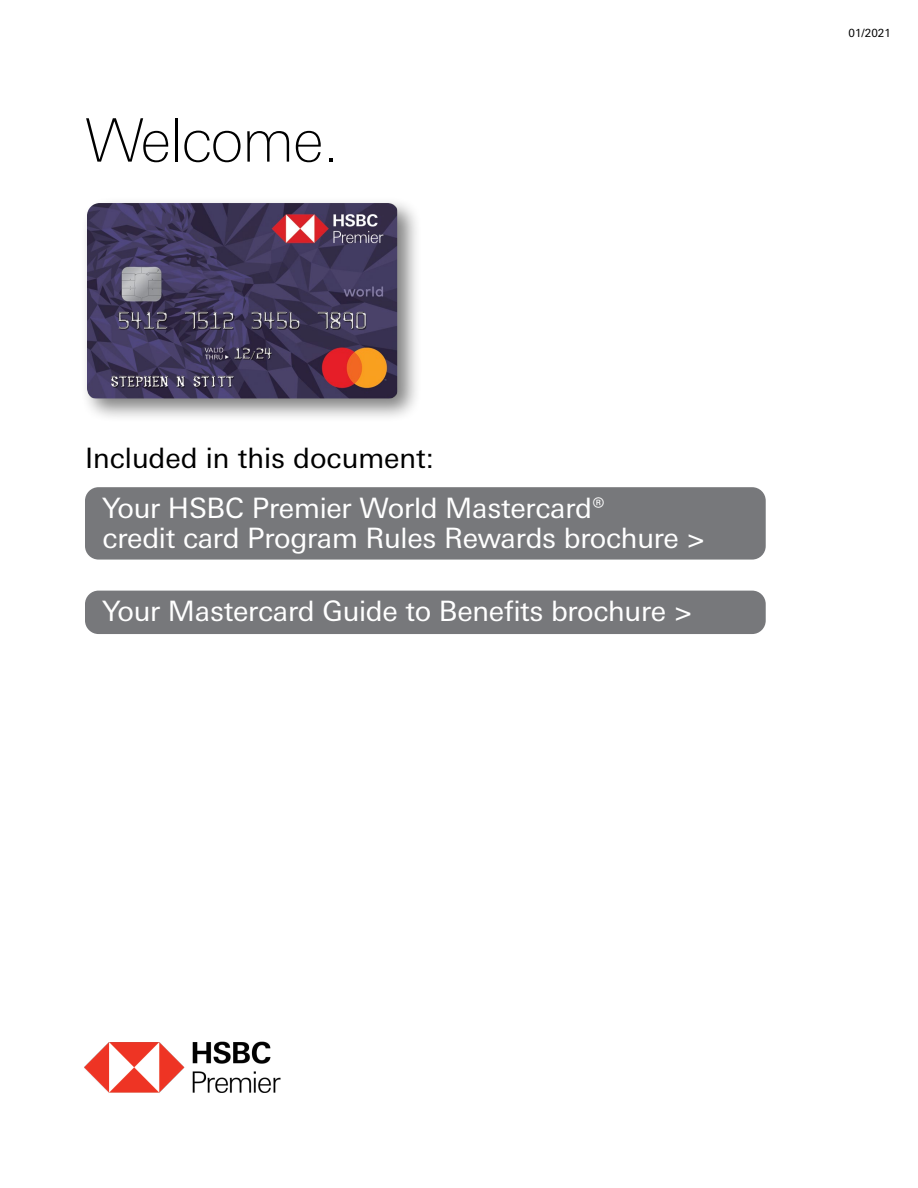
<style>
.page{position:relative;width:918px;height:1188px;background:#fff}
.page>*{position:absolute;margin:0;border:0;box-sizing:border-box;transform-origin:0 0}
.t1{font:100 60px "Univers Nextfor HSBC";letter-spacing:-.02em;color:#000}
.t2{font:28.2px "Univers Nextfor HSBC";letter-spacing:-.01em;color:#fff}
.t3{font:28.2px "Univers Nextfor HSBC";color:#000}
.RIGHT_ALIGN{font:11.25px "Univers Nextfor HSBC";color:#000}
</style>
<div class="page">
<div style="left:85px;top:487px;width:681px;height:73px;background:#77787b;border-radius:14px"></div>
<div style="left:85px;top:591px;width:681px;height:43px;background:#77787b;border-radius:14px"></div>
<div style="left:80px;top:196px;width:342px;height:227px;background:#000;opacity:.5"></div>
<img style="left:87px;top:203px;width:310px;height:195px">
<img style="left:84px;top:1041px;width:197px;height:52px">
<p class="t1" style="left:85px;top:98px;width:255px">Welcome.</p>
<p class="t3" style="left:85px;top:438px;width:351px">Included in this document:</p>
<p class="t2" style="left:103px;top:488px;width:504px">Your HSBC Premier World Mastercard®</p>
<p class="t2" style="left:103px;top:518px;width:604px">credit card Program Rules Rewards brochure &gt;</p>
<p class="t2" style="left:103px;top:591px;width:592px">Your Mastercard Guide to Benefits brochure &gt;</p>
<p class="RIGHT_ALIGN" style="left:849px;top:25px;width:44px">01/2021</p>
</div>
